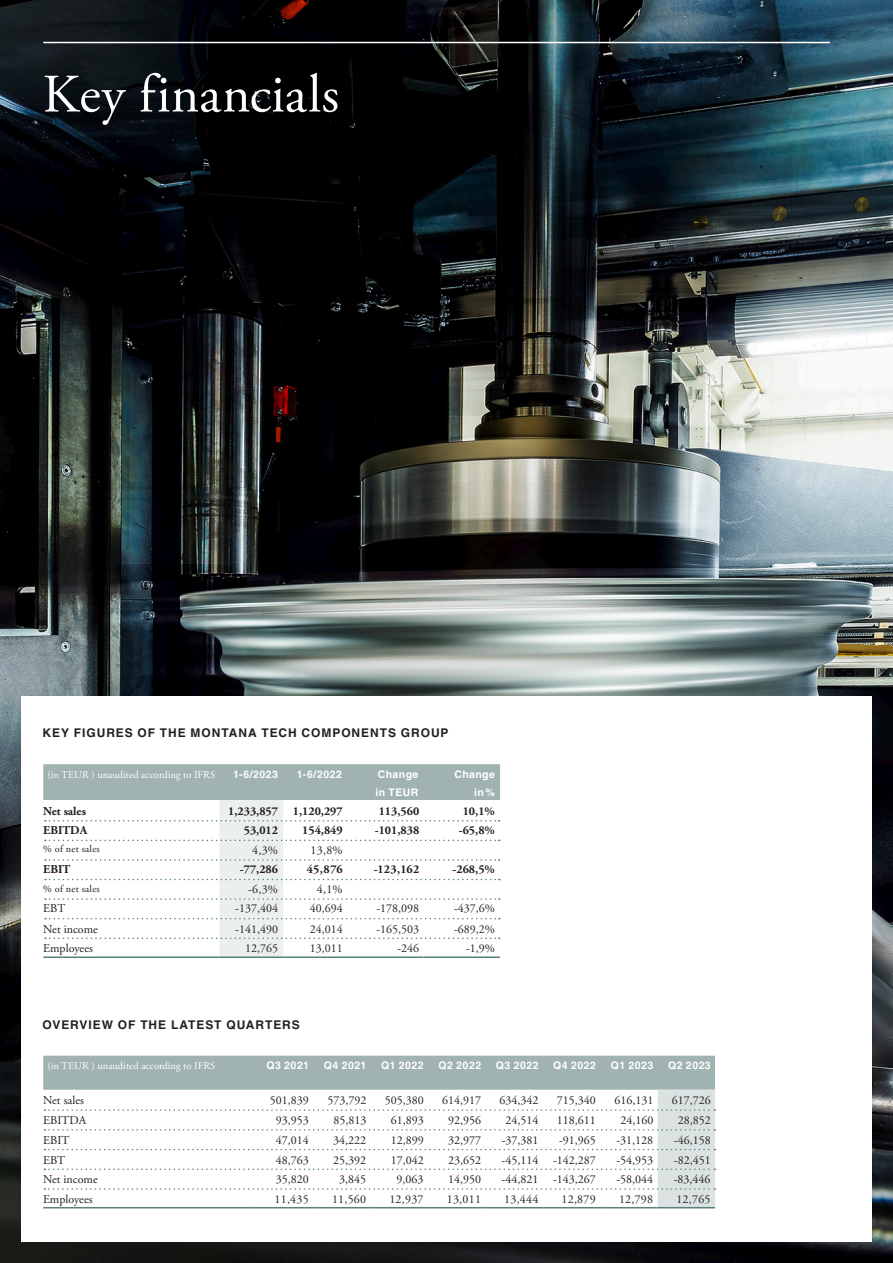
<style>
.page{position:relative;width:893px;height:1263px;background:#fff}
.page>*{position:absolute;margin:0;border:0;box-sizing:border-box;transform-origin:0 0}
.Headline_for_Inhalt_Big_WHITE{font:54px "Adobe Garamond Pro";letter-spacing:.005em;color:#fff}
.t1{font:12px "Adobe Garamond Pro";color:#231f20}
.t2{font:700 12px "Adobe Garamond Pro";color:#231f20}
.track_record_list{font:700 12px "Helvetica LT Std";letter-spacing:.075em;color:#231f20}
.t3{font:700 10.5px "Helvetica LT Std";letter-spacing:.05em;color:#fff}
.t4{font:10.5px "Adobe Garamond Pro";color:#fff}
.t5{font:10.2px "Adobe Garamond Pro";letter-spacing:.02em;color:#231f20}
</style>
<div class="page">
<img style="left:0;top:0;width:893px;height:1263px">
<div style="left:21px;top:696px;width:851px;height:546px;background:#fff"></div>
<hr style="left:43px;top:42px;width:787px;height:1px;background:#fff">
<hr style="left:219px;top:956px;width:64px;height:2px;background:#58817c">
<hr style="left:283px;top:956px;width:64px;height:2px;background:#58817c">
<hr style="left:347px;top:956px;width:76px;height:2px;background:#58817c">
<hr style="left:423px;top:956px;width:77px;height:2px;background:#58817c">
<hr style="left:43px;top:956px;width:176px;height:2px;background:#58817c">
<svg style="left:43px;top:764px;width:457px;height:193px"></svg>
<svg style="left:43px;top:1056px;width:672px;height:152px"></svg>
<p class="Headline_for_Inhalt_Big_WHITE" style="left:43px;top:62px;width:298px">Key financials</p>
<p class="track_record_list" style="left:43px;top:726px;width:408px">KEY FIGURES OF THE MONTANA TECH COMPONENTS GROUP</p>
<p class="t4" style="left:48px;top:768px;width:169px">(in TEUR ) unaudited according to IFRS</p>
<p class="t3" style="left:233px;top:768px;width:47px">1-6/2023</p>
<p class="t3" style="left:297px;top:768px;width:47px">1-6/2022</p>
<p class="t3" style="left:378px;top:768px;width:42px">Change</p>
<p class="t3" style="left:376px;top:786px;width:44px">in TEUR</p>
<p class="t3" style="left:454px;top:768px;width:42px">Change</p>
<p class="t3" style="left:474px;top:786px;width:22px">in%</p>
<p class="t2" style="left:43px;top:804px;width:44px">Net sales</p>
<p class="t2" style="left:228px;top:804px;width:51px">1,233,857</p>
<p class="t2" style="left:293px;top:804px;width:51px">1,120,297</p>
<p class="t2" style="left:379px;top:804px;width:42px">113,560</p>
<p class="t2" style="left:463px;top:804px;width:34px">10,1%</p>
<p class="t2" style="left:43px;top:823px;width:45px">EBITDA</p>
<p class="t2" style="left:244px;top:823px;width:36px">53,012</p>
<p class="t2" style="left:302px;top:823px;width:42px">154,849</p>
<p class="t2" style="left:375px;top:823px;width:46px">-101,838</p>
<p class="t2" style="left:459px;top:823px;width:38px">-65,8%</p>
<p class="t5" style="left:43px;top:843px;width:58px">% of net sales</p>
<p class="t1" style="left:252px;top:843px;width:27px">4,3%</p>
<p class="t1" style="left:311px;top:843px;width:34px">13,8%</p>
<p class="t2" style="left:43px;top:862px;width:28px">EBIT</p>
<p class="t2" style="left:240px;top:862px;width:40px">-77,286</p>
<p class="t2" style="left:307px;top:862px;width:38px">45,876</p>
<p class="t2" style="left:374px;top:862px;width:47px">-123,162</p>
<p class="t2" style="left:453px;top:862px;width:44px">-268,5%</p>
<p class="t5" style="left:43px;top:882px;width:58px">% of net sales</p>
<p class="t1" style="left:248px;top:882px;width:31px">-6,3%</p>
<p class="t1" style="left:317px;top:882px;width:27px">4,1%</p>
<p class="t1" style="left:43px;top:901px;width:24px">EBT</p>
<p class="t1" style="left:235px;top:901px;width:44px">-137,404</p>
<p class="t1" style="left:310px;top:901px;width:34px">40,694</p>
<p class="t1" style="left:376px;top:901px;width:44px">-178,098</p>
<p class="t1" style="left:454px;top:901px;width:42px">-437,6%</p>
<p class="t1" style="left:43px;top:922px;width:56px">Net income</p>
<p class="t1" style="left:235px;top:922px;width:44px">-141,490</p>
<p class="t1" style="left:310px;top:922px;width:34px">24,014</p>
<p class="t1" style="left:376px;top:922px;width:44px">-165,503</p>
<p class="t1" style="left:454px;top:922px;width:42px">-689,2%</p>
<p class="t1" style="left:43px;top:941px;width:51px">Employees</p>
<p class="t1" style="left:245px;top:941px;width:34px">12,765</p>
<p class="t1" style="left:310px;top:941px;width:34px">13,011</p>
<p class="t1" style="left:397px;top:941px;width:23px">-246</p>
<p class="t1" style="left:466px;top:941px;width:30px">-1,9%</p>
<p class="track_record_list" style="left:43px;top:1017px;width:259px">OVERVIEW OF THE LATEST QUARTERS</p>
<p class="t4" style="left:47px;top:1060px;width:169px">(in TEUR ) unaudited according to IFRS</p>
<p class="t3" style="left:266px;top:1059px;width:44px">Q3 2021</p>
<p class="t3" style="left:324px;top:1059px;width:44px">Q4 2021</p>
<p class="t3" style="left:381px;top:1059px;width:44px">Q1 2022</p>
<p class="t3" style="left:438px;top:1059px;width:44px">Q2 2022</p>
<p class="t3" style="left:496px;top:1059px;width:44px">Q3 2022</p>
<p class="t3" style="left:553px;top:1059px;width:44px">Q4 2022</p>
<p class="t3" style="left:611px;top:1059px;width:44px">Q1 2023</p>
<p class="t3" style="left:668px;top:1059px;width:44px">Q2 2023</p>
<p class="t1" style="left:43px;top:1093px;width:42px">Net sales</p>
<p class="t1" style="left:270px;top:1093px;width:40px">501,839</p>
<p class="t1" style="left:327px;top:1093px;width:40px">573,792</p>
<p class="t1" style="left:385px;top:1093px;width:40px">505,380</p>
<p class="t1" style="left:442px;top:1093px;width:40px">614,917</p>
<p class="t1" style="left:500px;top:1093px;width:40px">634,342</p>
<p class="t1" style="left:557px;top:1093px;width:40px">715,340</p>
<p class="t1" style="left:614px;top:1093px;width:40px">616,131</p>
<p class="t1" style="left:672px;top:1093px;width:40px">617,726</p>
<p class="t1" style="left:43px;top:1113px;width:45px">EBITDA</p>
<p class="t1" style="left:276px;top:1113px;width:34px">93,953</p>
<p class="t1" style="left:333px;top:1113px;width:34px">85,813</p>
<p class="t1" style="left:391px;top:1113px;width:34px">61,893</p>
<p class="t1" style="left:448px;top:1113px;width:34px">92,956</p>
<p class="t1" style="left:506px;top:1113px;width:34px">24,514</p>
<p class="t1" style="left:557px;top:1113px;width:40px">118,611</p>
<p class="t1" style="left:620px;top:1113px;width:34px">24,160</p>
<p class="t1" style="left:678px;top:1113px;width:34px">28,852</p>
<p class="t1" style="left:43px;top:1132px;width:28px">EBIT</p>
<p class="t1" style="left:276px;top:1132px;width:34px">47,014</p>
<p class="t1" style="left:333px;top:1132px;width:34px">34,222</p>
<p class="t1" style="left:391px;top:1132px;width:34px">12,899</p>
<p class="t1" style="left:448px;top:1132px;width:34px">32,977</p>
<p class="t1" style="left:502px;top:1132px;width:38px">-37,381</p>
<p class="t1" style="left:559px;top:1132px;width:38px">-91,965</p>
<p class="t1" style="left:616px;top:1132px;width:38px">-31,128</p>
<p class="t1" style="left:674px;top:1132px;width:38px">-46,158</p>
<p class="t1" style="left:43px;top:1153px;width:24px">EBT</p>
<p class="t1" style="left:276px;top:1153px;width:34px">48,763</p>
<p class="t1" style="left:333px;top:1153px;width:34px">25,392</p>
<p class="t1" style="left:391px;top:1153px;width:34px">17,042</p>
<p class="t1" style="left:448px;top:1153px;width:34px">23,652</p>
<p class="t1" style="left:502px;top:1153px;width:38px">-45,114</p>
<p class="t1" style="left:553px;top:1153px;width:44px">-142,287</p>
<p class="t1" style="left:616px;top:1153px;width:38px">-54,953</p>
<p class="t1" style="left:674px;top:1153px;width:38px">-82,451</p>
<p class="t1" style="left:43px;top:1172px;width:56px">Net income</p>
<p class="t1" style="left:276px;top:1172px;width:34px">35,820</p>
<p class="t1" style="left:339px;top:1172px;width:28px">3,845</p>
<p class="t1" style="left:397px;top:1172px;width:28px">9,063</p>
<p class="t1" style="left:448px;top:1172px;width:34px">14,950</p>
<p class="t1" style="left:502px;top:1172px;width:38px">-44,821</p>
<p class="t1" style="left:553px;top:1172px;width:44px">-143,267</p>
<p class="t1" style="left:616px;top:1172px;width:38px">-58,044</p>
<p class="t1" style="left:674px;top:1172px;width:38px">-83,446</p>
<p class="t1" style="left:43px;top:1192px;width:51px">Employees</p>
<p class="t1" style="left:275px;top:1192px;width:36px">11,435</p>
<p class="t1" style="left:332px;top:1192px;width:36px">11,560</p>
<p class="t1" style="left:389px;top:1192px;width:36px">12,937</p>
<p class="t1" style="left:447px;top:1192px;width:36px">13,011</p>
<p class="t1" style="left:504px;top:1192px;width:36px">13,444</p>
<p class="t1" style="left:562px;top:1192px;width:36px">12,879</p>
<p class="t1" style="left:619px;top:1192px;width:36px">12,798</p>
<p class="t1" style="left:676px;top:1192px;width:36px">12,765</p>
</div>
